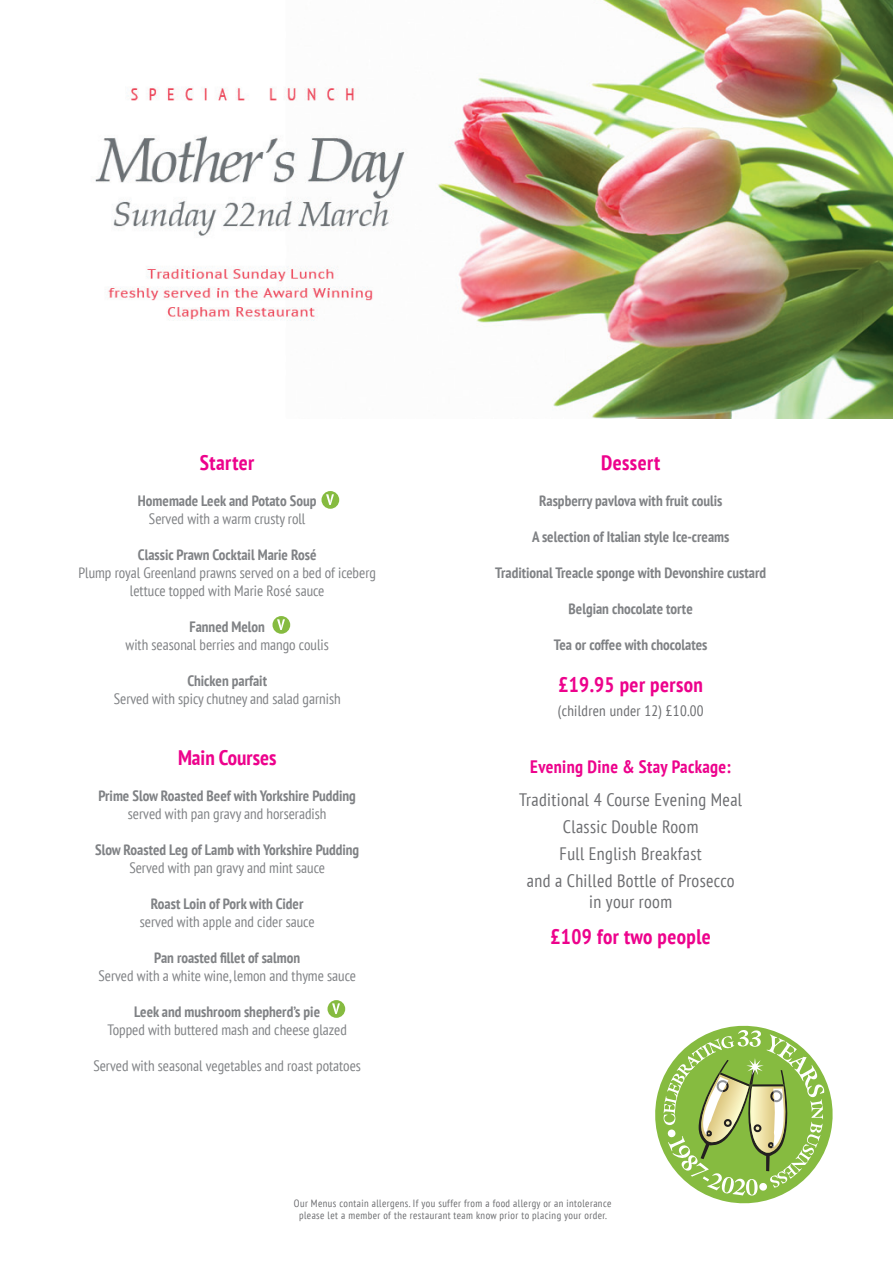
<style>
.page{position:relative;width:893px;height:1263px;background:#fff}
.page>*{position:absolute;margin:0;border:0;box-sizing:border-box;transform-origin:0 0}
.t1{font:700 condensed 21px "PT Sans";letter-spacing:.02em;color:#ed028c}
.t2{font:700 condensed 21px "PT Sans";color:#ed028c}
.t3{font:condensed 18px/27px "PT Sans";letter-spacing:.02em;color:#6c6d70;text-align:center}
.t4{font:700 condensed 18px "PT Sans";letter-spacing:.02em;color:#ed028c}
.t5{font:700 condensed 15px "PT Sans";color:#808285}
.t6{font:condensed 15px/18px "PT Sans";color:#808285;text-align:center}
.t7{font:condensed 15px "PT Sans";letter-spacing:.02em;color:#6c6d70}
.t8{font:condensed 10.5px/12.6px "PT Sans";letter-spacing:.04em;color:#6c6d70;text-align:center}
</style>
<div class="page">
<div style="left:321px;top:491px;width:18px;height:18px;background:#86bb40;border-radius:50%"></div>
<svg style="left:326px;top:494px;width:8px;height:11px"></svg>
<img style="left:95px;top:0;width:798px;height:419px">
<div style="left:272px;top:616px;width:18px;height:18px;background:#86bb40;border-radius:50%"></div>
<svg style="left:277px;top:619px;width:8px;height:11px"></svg>
<div style="left:327px;top:1000px;width:18px;height:18px;background:#86bb40;border-radius:50%"></div>
<svg style="left:332px;top:1003px;width:8px;height:11px"></svg>
<svg style="left:655px;top:1025px;width:178px;height:179px"></svg>
<h1 class="t1" style="left:200px;top:448px;width:56px">Starter</h1>
<p class="t5" style="left:138px;top:490px;width:180px">Homemade Leek and Potato Soup</p>
<p class="t6" style="left:149px;top:509px;width:158px">Served with a warm crusty roll</p>
<p class="t5" style="left:138px;top:544px;width:180px">Classic Prawn Cocktail Marie Rosé</p>
<p class="t6" style="left:78px;top:563px;width:299px">Plump royal Greenland prawns served on a bed of iceberg lettuce topped with Marie Rosé sauce</p>
<p class="t5" style="left:189px;top:616px;width:77px">Fanned Melon</p>
<p class="t6" style="left:126px;top:635px;width:205px">with seasonal berries and mango coulis</p>
<p class="t5" style="left:187px;top:670px;width:81px">Chicken parfait</p>
<p class="t6" style="left:114px;top:689px;width:228px">Served with spicy chutney and salad garnish</p>
<h1 class="t2" style="left:178px;top:744px;width:100px">Main Courses</h1>
<p class="t5" style="left:98px;top:786px;width:259px">Prime Slow Roasted Beef with Yorkshire Pudding</p>
<p class="t6" style="left:128px;top:804px;width:200px">served with pan gravy and horseradish</p>
<p class="t5" style="left:95px;top:840px;width:266px">Slow Roasted Leg of Lamb with Yorkshire Pudding</p>
<p class="t6" style="left:129px;top:858px;width:197px">Served with pan gravy and mint sauce</p>
<p class="t5" style="left:151px;top:894px;width:154px">Roast Loin of Pork with Cider</p>
<p class="t6" style="left:140px;top:912px;width:176px">served with apple and cider sauce</p>
<p class="t5" style="left:154px;top:948px;width:147px">Pan roasted fillet of salmon</p>
<p class="t6" style="left:98px;top:966px;width:259px">Served with a white wine, lemon and thyme sauce</p>
<p class="t5" style="left:134px;top:1002px;width:187px">Leek and mushroom shepherd’s pie</p>
<p class="t6" style="left:108px;top:1020px;width:241px">Topped with buttered mash and cheese glazed</p>
<p class="t6" style="left:93px;top:1056px;width:269px">Served with seasonal vegetables and roast potatoes</p>
<h1 class="t1" style="left:601px;top:448px;width:61px">Dessert</h1>
<p class="t5" style="left:539px;top:490px;width:185px">Raspberry pavlova with fruit coulis</p>
<p class="t5" style="left:532px;top:526px;width:199px">A selection of Italian style Ice-creams</p>
<p class="t5" style="left:495px;top:562px;width:272px">Traditional Treacle sponge with Devonshire custard</p>
<p class="t5" style="left:569px;top:598px;width:126px">Belgian chocolate torte</p>
<p class="t5" style="left:554px;top:634px;width:155px">Tea or coffee with chocolates</p>
<h1 class="t1" style="left:558px;top:670px;width:146px">£19.95 per person</h1>
<p class="t7" style="left:558px;top:701px;width:147px">(children under 12) £10.00</p>
<p class="t4" style="left:530px;top:754px;width:202px">Evening Dine &amp; Stay Package:</p>
<p class="t3" style="left:519px;top:785px;width:224px">Traditional 4 Course Evening Meal<br>Classic Double Room<br>Full English Breakfast<br>and a Chilled Bottle of Prosecco</p>
<p class="t3" style="left:589px;top:887px;width:84px">in your room</p>
<h1 class="t1" style="left:550px;top:922px;width:162px">£109 for two people</h1>
<p class="t8" style="left:294px;top:1196px;width:319px">Our Menus contain allergens. If you suffer from a food allergy or an intolerance please let a member of the restaurant team know prior to placing your order.</p>
</div>
